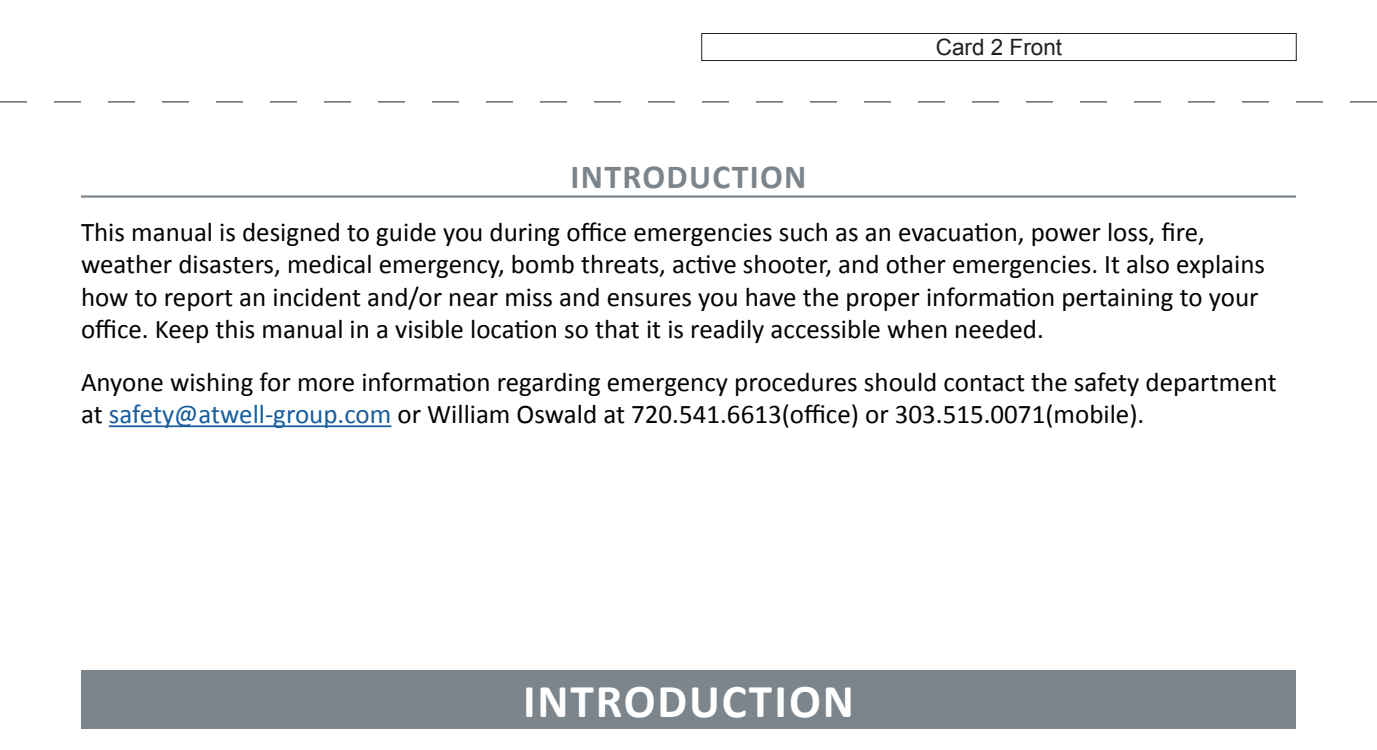
<style>
.page{position:relative;width:1377px;height:750px;background:#fff}
.page>*{position:absolute;margin:0;border:0;box-sizing:border-box;transform-origin:0 0}
.t1{font:700 47.25px "Calibri";letter-spacing:.04em;color:#fff}
.t2{font:700 33.75px "Calibri";letter-spacing:.04em;color:#7c858c}
.t3{font:27px/32.4px "Calibri";color:#040503}
.Card-ID{font:22.5px "Arial";color:#231f20}
.s1{color:#175d9e}
</style>
<div class="page">
<svg style="left:0;top:101px;width:1377px;height:1px"></svg>
<div style="left:701px;top:33px;width:596px;height:28px;border:1px solid #231f20"></div>
<div style="left:81px;top:669px;width:1215px;height:59px;background:#7c858c"></div>
<hr style="left:109px;top:425px;width:282px;height:2px;background:#175d9e">
<hr style="left:81px;top:195px;width:1215px;height:2px;background:#7c858c">
<p class="Card-ID" style="left:936px;top:33px;width:128px">Card 2 Front</p>
<p class="t2" style="left:570px;top:155px;width:238px">INTRODUCTION</p>
<p class="t3" style="left:81px;top:215px;width:1186px">This manual is designed to guide you during office emergencies such as an evacuation, power loss, fire, weather disasters, medical emergency, bomb threats, active shooter, and other emergencies. It also explains how to report an incident and/or near miss and ensures you have the proper information pertaining to your office. Keep this manual in a visible location so that it is readily accessible when needed.</p>
<p class="t3" style="left:81px;top:365px;width:1197px">Anyone wishing for more information regarding emergency procedures should contact the safety department at <span class="s1">safety@atwell-group.com</span> or William Oswald at 720.541.6613(office) or 303.515.0071(mobile).</p>
<p class="t1" style="left:523px;top:670px;width:332px">INTRODUCTION</p>
</div>
